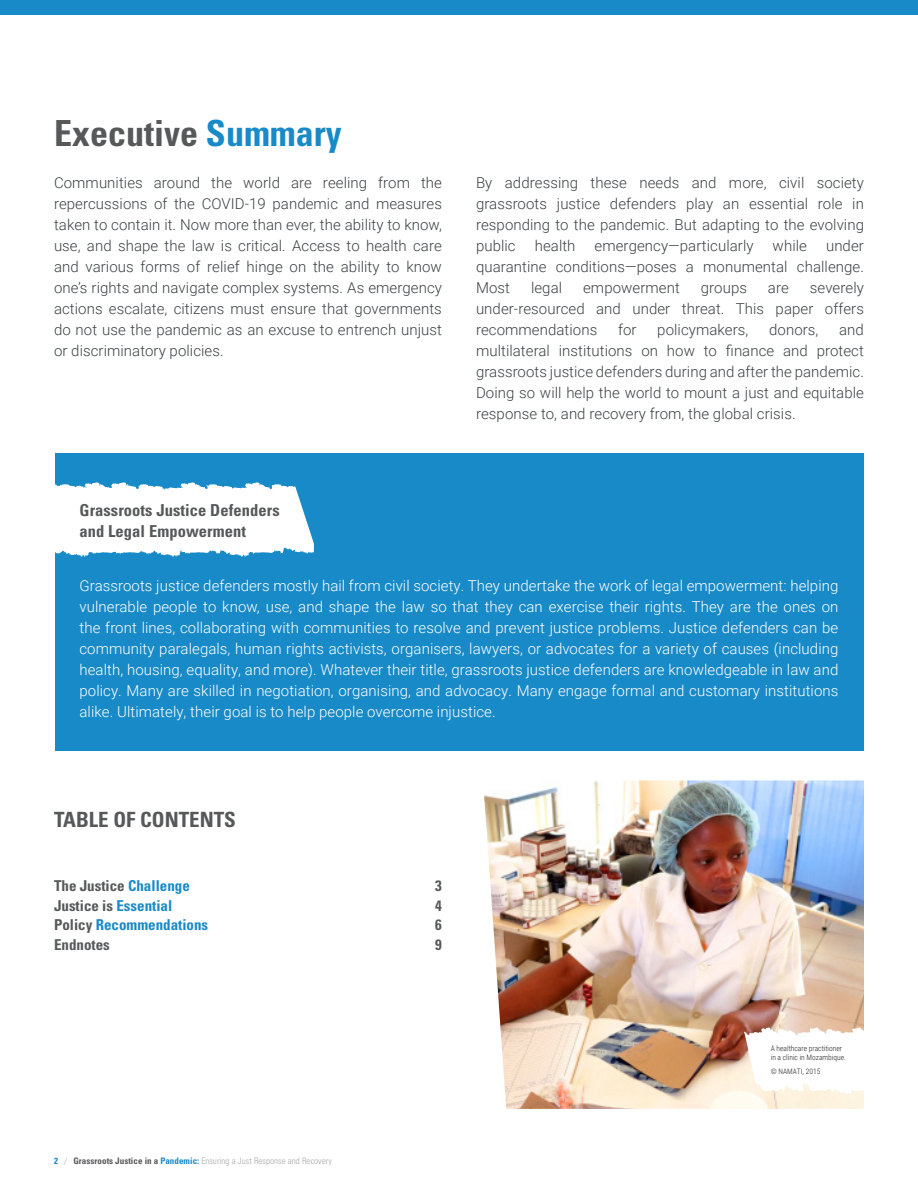
<style>
.page{position:relative;width:918px;height:1188px;background:#fff}
.page>*{position:absolute;margin:0;border:0;box-sizing:border-box;transform-origin:0 0}
.t1{font:700 condensed 36px "Univers LT Std";color:#57585a}
.TOC__Header{font:700 condensed 21px "Univers LT Std";color:#57585a}
.Header__Callout_2{font:700 condensed 16.5px/21px "Univers LT Std";letter-spacing:.005em;color:#57585a}
.Body_1_1{font:300 15px/21px "Roboto";letter-spacing:.005em;color:#3c4043;text-align:justify}
.Body_1_1-2{font:300 15px/21px "Roboto";letter-spacing:.005em;color:#fff;text-align:justify}
.t2{font:700 condensed 15px "Univers LT Std";color:#57585a}
.t3{font:700 condensed 15px "Univers LT Std";color:#188ac7}
.t4{font:300 condensed 9px "Univers LT Std";letter-spacing:.005em;color:#a8a9ad}
.Copyright{font:300 7.5px/9px "Roboto Condensed";color:#231f20}
.s1{color:#188ac7}
.s2{color:#57585a}
.s3{font-weight:700;color:#188ac7}
.s4{font-weight:700;color:#57585a}
</style>
<div class="page">
<div style="left:0;top:0;width:918px;height:15px;background:#188ac7"></div>
<div style="left:56px;top:453px;width:808px;height:297px;background:#188ac7"></div>
<svg style="left:55px;top:482px;width:259px;height:75px;background:#e0eff7"></svg>
<img style="left:484px;top:780px;width:380px;height:329px">
<svg style="left:744px;top:1027px;width:120px;height:68px"></svg>
<p class="t1" style="left:54px;top:111px;width:289px">Executive <span class="s1">Summary</span></p>
<p class="Body_1_1" style="left:54px;top:172px;width:390px">Communities around the world are reeling from the repercussions of the COVID-19 pandemic and measures taken to contain it. Now more than ever, the ability to know, use, and shape the law is critical. Access to health care and various forms of relief hinge on the ability to know one’s rights and navigate complex systems. As emergency actions escalate, citizens must ensure that governments do not use the pandemic as an excuse to entrench unjust or discriminatory policies.</p>
<p class="Body_1_1" style="left:476px;top:172px;width:390px">By addressing these needs and more, civil society grassroots justice defenders play an essential role in responding to the pandemic. But adapting to the evolving public</p>
<p class="Body_1_1" style="left:476px;top:235px;width:389px;text-indent:350px">under quarantine conditions—poses a monumental challenge.<br>Most</p>
<p class="Body_1_1" style="left:535px;top:235px;width:42px">health</p>
<p class="Body_1_1" style="left:595px;top:235px;width:160px">emergency—particularly</p>
<p class="Body_1_1" style="left:773px;top:235px;width:36px">while</p>
<p class="Body_1_1" style="left:476px;top:277px;width:389px;text-indent:334px">severely under-resourced and under threat. This paper offers recommendations</p>
<p class="Body_1_1" style="left:531px;top:277px;width:33px">legal</p>
<p class="Body_1_1" style="left:583px;top:277px;width:98px">empowerment</p>
<p class="Body_1_1" style="left:701px;top:277px;width:48px">groups</p>
<p class="Body_1_1" style="left:768px;top:277px;width:22px">are</p>
<p class="Body_1_1" style="left:618px;top:319px;width:20px">for</p>
<p class="Body_1_1" style="left:657px;top:319px;width:93px">policymakers,</p>
<p class="Body_1_1" style="left:769px;top:319px;width:51px">donors,</p>
<p class="Body_1_1" style="left:476px;top:319px;width:390px;text-indent:363px">and multilateral institutions on how to finance and protect grassroots justice defenders during and after the pandemic.<br>Doing so will help the world to mount a just and equitable response to, and recovery from, the global crisis.</p>
<p class="Header__Callout_2" style="left:80px;top:499px;width:202px">Grassroots Justice Defenders and Legal Empowerment</p>
<p class="Body_1_1-2" style="left:80px;top:575px;width:760px">Grassroots justice defenders mostly hail from civil society. They undertake the work of legal empowerment: helping vulnerable people to know, use, and shape the law so that they can exercise their rights. They are the ones on the front lines, collaborating with communities to resolve and prevent justice problems. Justice defenders can be community paralegals, human rights activists, organisers, lawyers, or advocates for a variety of causes (including health, housing, equality, and more). Whatever their title, grassroots justice defenders are knowledgeable in law and policy. Many are skilled in negotiation, organising, and advocacy. Many engage formal and customary institutions alike. Ultimately, their goal is to help people overcome injustice.</p>
<p class="TOC__Header" style="left:54px;top:807px;width:183px">TABLE OF CONTENTS</p>
<p class="t2" style="left:54px;top:877px;width:137px">The Justice <span class="s1">Challenge</span></p>
<p class="t2" style="left:435px;top:877px;width:8px">3</p>
<p class="t2" style="left:54px;top:896px;width:120px">Justice is <span class="s1">Essential</span></p>
<p class="t2" style="left:435px;top:896px;width:8px">4</p>
<p class="t3" style="left:54px;top:916px;width:156px"><span class="s2">Policy</span> Recommendations</p>
<p class="t2" style="left:435px;top:916px;width:8px">6</p>
<p class="t2" style="left:54px;top:935px;width:57px">Endnotes</p>
<p class="t2" style="left:435px;top:935px;width:8px">9</p>
<p class="t4" style="left:54px;top:1155px;width:279px"><span class="s3">2</span> / <span class="s4">Grassroots Justice in a</span> <span class="s3">Pandemic:</span> Ensuring a Just Response and Recovery</p>
<p class="Copyright" style="left:771px;top:1043px;width:77px">A healthcare practitioner in a clinic in Mozambique.</p>
<p class="Copyright" style="left:771px;top:1067px;width:51px">© NAMATI, 2015</p>
</div>
